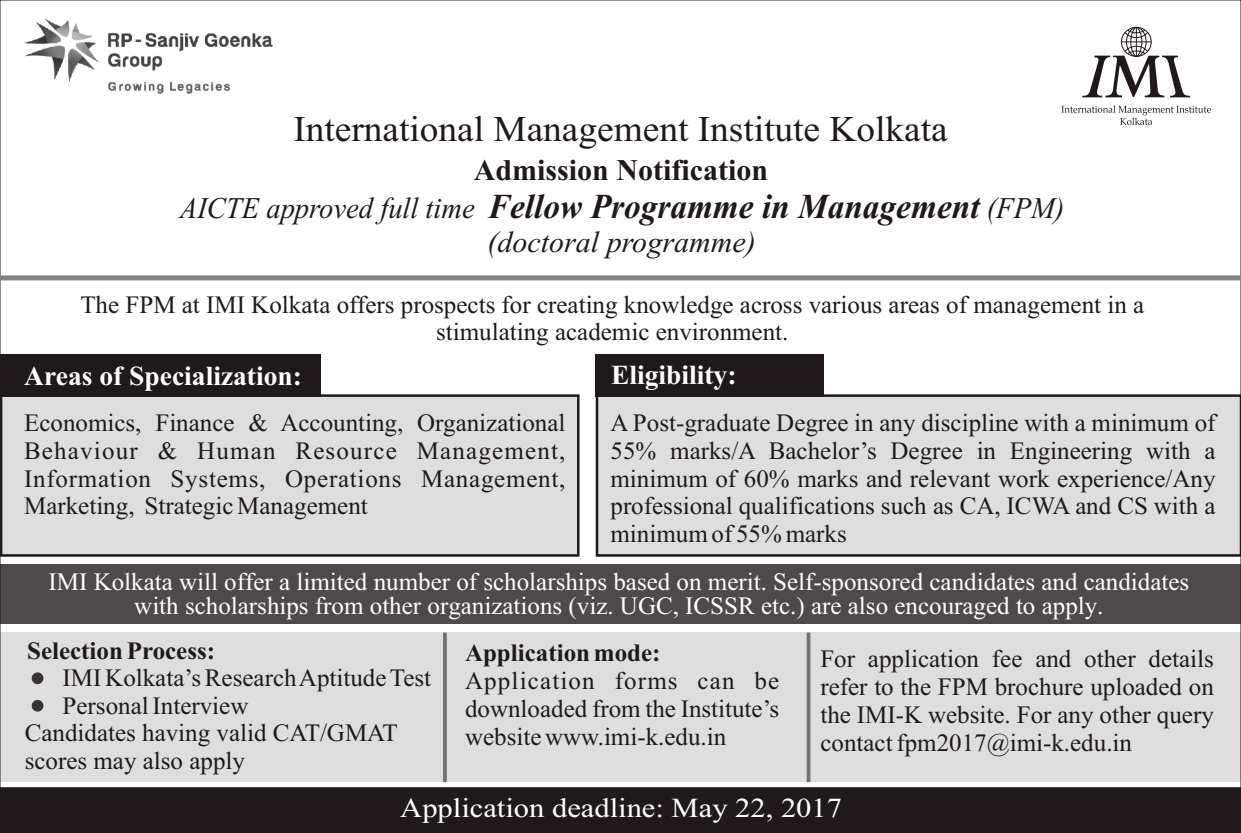
<style>
.page{position:relative;width:1241px;height:833px;background:#fff}
.page>*{position:absolute;margin:0;border:0;box-sizing:border-box;transform-origin:0 0}
.t1{font:36.25px "Times New Roman";color:#1f1a17}
.t2{font:italic 700 35px "Times New Roman";color:#1f1a17;scale:.95 1}
.t3{font:700 30px "Times New Roman";color:#1f1a17}
.t4{font:italic 30px "Times New Roman";color:#1f1a17}
.t5{font:700 27.5px "Times New Roman";color:#fff}
.t6{font:27.5px "Times New Roman";color:#fff;scale:1.11 1}
.t7{font:25px/27.8px "Times New Roman";color:#1f1a17;text-align:justify}
.t8{font:25px/24.8px "Times New Roman";color:#fff;text-align:center}
.t9{font:25px "Times New Roman";letter-spacing:.03em;color:#1f1a17}
.t10{font:25px "Times New Roman";letter-spacing:.045em;color:#1f1a17}
.t11{font:700 25px "Times New Roman";color:#1f1a17}
.s1{font-weight:400;font-size:30px}
</style>
<div class="page">
<svg style="left:1061px;top:105px;width:149px;height:20px"></svg>
<svg style="left:1082px;top:27px;width:107px;height:70px"></svg>
<div style="left:0;top:564px;width:1240px;height:60px;background:#4d4a47"></div>
<div style="left:0;top:632px;width:1240px;height:150px;background:#dedede"></div>
<div style="left:0;top:394px;width:579px;height:162px;background:#dedede;border:2px solid #1f1a17"></div>
<div style="left:595px;top:394px;width:645px;height:162px;background:#dedede;border:2px solid #1f1a17"></div>
<div style="left:595px;top:354px;width:228px;height:42px;background:#1f1a17"></div>
<div style="left:0;top:354px;width:320px;height:42px;background:#1f1a17"></div>
<img style="left:24px;top:19px;width:248px;height:74px">
<svg style="left:443px;top:632px;width:4px;height:150px"></svg>
<svg style="left:806px;top:632px;width:4px;height:150px"></svg>
<div style="left:0;top:787px;width:1240px;height:46px;background:#1f1a17;border:1px solid #1f1a17"></div>
<div style="left:0;top:275px;width:1240px;height:5px;background:#828282"></div>
<div style="left:32px;top:672px;width:11px;height:12px;background:#383330;border-radius:50%"></div>
<div style="left:32px;top:700px;width:11px;height:11px;background:#383330;border-radius:50%"></div>
<h1 class="t1" style="left:293px;top:116px;width:655px">International Management Institute Kolkata</h1>
<p class="t3" style="left:474px;top:160px;width:296px">Admission Notification</p>
<h2 class="t2" style="left:180px;top:194px;width:932px"><span class="s1">AICTE approved full time</span> Fellow Programme in Management <span class="s1">(FPM)</span></h2>
<p class="t4" style="left:487px;top:231px;width:270px">(doctoral programme)</p>
<p class="t7" style="left:80px;top:293px;width:1065px;text-align:center">The FPM at IMI Kolkata offers prospects for creating knowledge across various areas of management in a stimulating academic environment.</p>
<p class="t5" style="left:24px;top:366px;width:279px">Areas of Specialization:</p>
<p class="t5" style="left:611px;top:365px;width:127px">Eligibility:</p>
<p class="t7" style="left:417px;top:411px;width:150px">Organizational</p>
<p class="t7" style="left:24px;top:411px;width:381px">Economics, Finance &amp; Accounting,</p>
<p class="t10" style="left:197px;top:441px;width:370px">Human Resource Management,</p>
<p class="t9" style="left:24px;top:469px;width:542px">Information Systems, Operations Management,</p>
<p class="t7" style="left:24px;top:494px;width:345px">Marketing, Strategic Management</p>
<p class="t10" style="left:24px;top:441px;width:154px">Behaviour &amp;</p>
<p class="t7" style="left:610px;top:411px;width:606px">A Post-graduate Degree in any discipline with a minimum of 55% marks/A Bachelor’s Degree in Engineering with a minimum of 60% marks and relevant work experience/Any professional qualifications such as CA, ICWA and CS with a minimum of 55% marks</p>
<p class="t8" style="left:48px;top:571px;width:1142px">IMI Kolkata will offer a limited number of scholarships based on merit. Self-sponsored candidates and candidates with scholarships from other organizations (viz. UGC, ICSSR etc.) are also encouraged to apply.</p>
<p class="t11" style="left:27px;top:641px;width:189px">Selection Process:</p>
<p class="t7" style="left:63px;top:666px;width:370px">IMI Kolkata’s Research Aptitude Test</p>
<p class="t7" style="left:63px;top:694px;width:187px">Personal Interview</p>
<p class="t7" style="left:25px;top:721px;width:374px">Candidates having valid CAT/GMAT</p>
<p class="t7" style="left:25px;top:749px;width:222px">scores may also apply</p>
<p class="t11" style="left:465px;top:644px;width:197px">Application mode:</p>
<p class="t7" style="left:465px;top:669px;width:316px">Application forms can be downloaded from the Institute’s website www.imi-k.edu.in</p>
<p class="t7" style="left:820px;top:647px;width:395px">For application fee and other details refer to the FPM brochure uploaded on the IMI-K website. For any other query contact fpm2017@imi-k.edu.in</p>
<p class="t6" style="left:400px;top:798px;width:399px">Application deadline: May 22, 2017</p>
</div>
